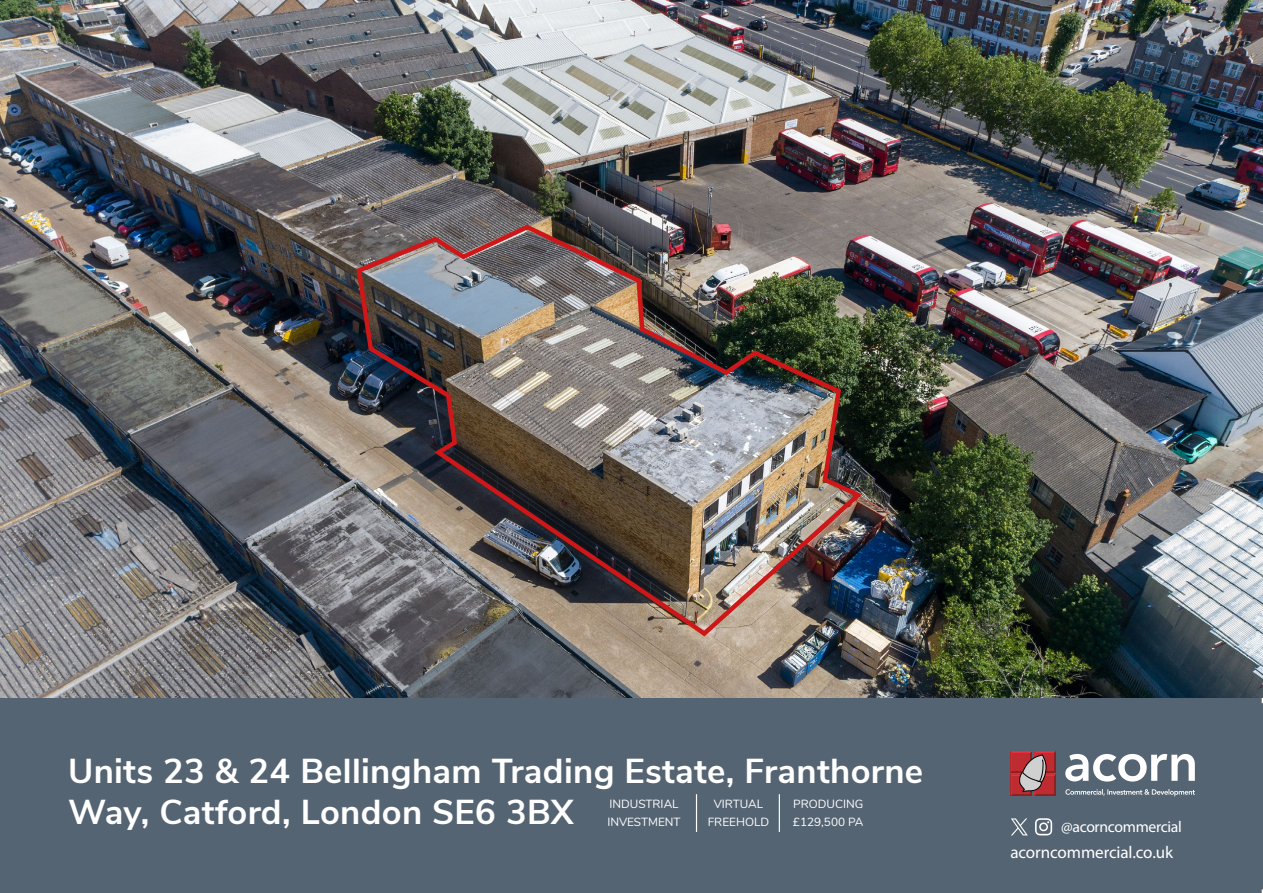
<style>
.page{position:relative;width:1263px;height:893px;background:#fff}
.page>*{position:absolute;margin:0;border:0;box-sizing:border-box;transform-origin:0 0}
.t1{font:700 34.5px/41.4px "Nunito Sans";letter-spacing:.01em;color:#fff}
.t2{font:17.1px "Myriad Pro";letter-spacing:-.01em;color:#fff}
.t3{font:15.75px "Myriad Pro";letter-spacing:-.02em;color:#fff}
.t4{font:11.85px/17.7px "Nunito";color:#fff}
</style>
<div class="page">
<div style="left:0;top:697px;width:1263px;height:196px;background:#556472"></div>
<svg style="left:1065px;top:754px;width:130px;height:28px"></svg>
<div style="left:1034px;top:751px;width:22px;height:22px;background:#8c2121"></div>
<div style="left:1034px;top:774px;width:22px;height:22px;background:#8c2121"></div>
<svg style="left:1010px;top:742px;width:45px;height:54px;background:#a1585e"></svg>
<svg style="left:1065px;top:789px;width:130px;height:7px"></svg>
<svg style="left:1035px;top:818px;width:17px;height:17px"></svg>
<svg style="left:1011px;top:818px;width:17px;height:17px"></svg>
<hr style="left:779px;top:794px;width:1px;height:38px;background:#fff">
<hr style="left:696px;top:794px;width:1px;height:38px;background:#fff">
<img style="left:0;top:0;width:1263px;height:697px">
<img style="left:354px;top:222px;width:512px;height:417px">
<p class="t1" style="left:68px;top:748px;width:857px">Units 23 &amp; 24 Bellingham Trading Estate, Franthorne<br>Way, Catford, London SE6 3BX</p>
<p class="t4" style="left:607px;top:794px;width:75px">INDUSTRIAL<br>INVESTMENT</p>
<p class="t4" style="left:793px;top:794px;width:72px">PRODUCING £129,500 PA</p>
<p class="t4" style="left:708px;top:794px;width:63px;text-align:center">VIRTUAL<br>FREEHOLD</p>
<p class="t3" style="left:1061px;top:817px;width:122px">@acorncommercial</p>
<p class="t2" style="left:1010px;top:842px;width:164px">acorncommercial.co.uk</p>
</div>
